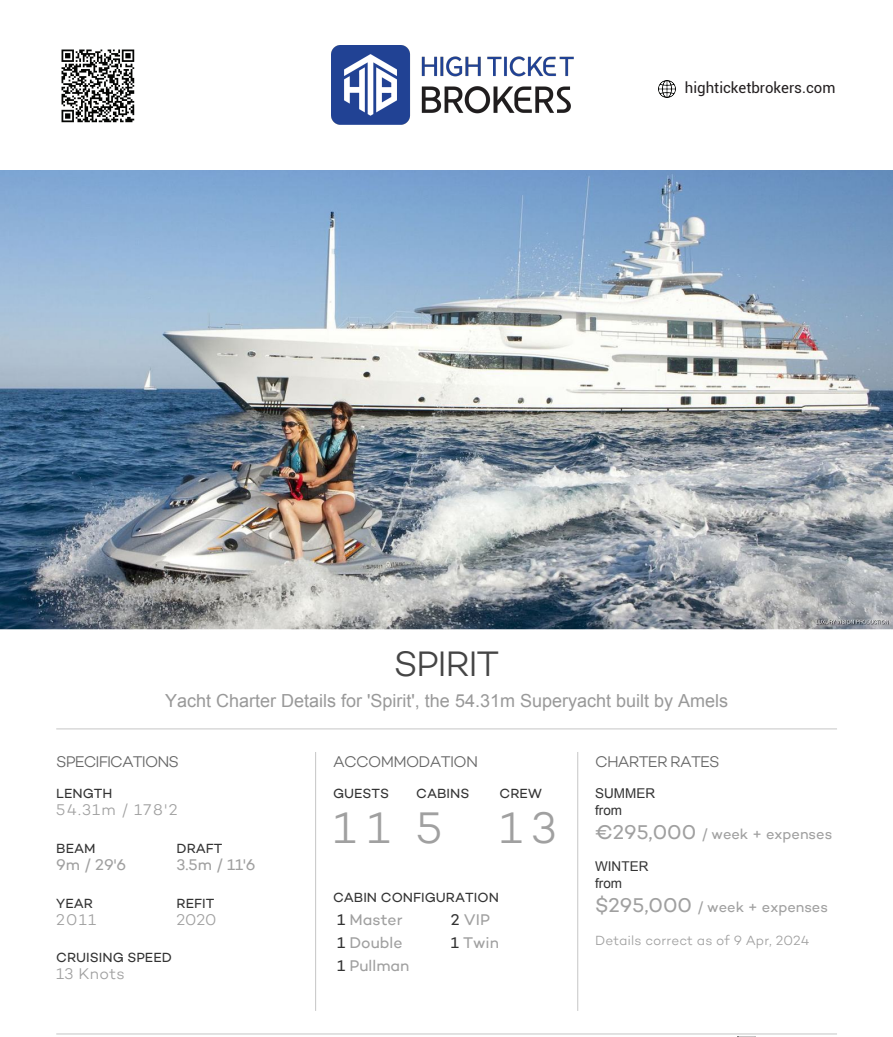
<style>
.page{position:relative;width:893px;height:1037px;background:#fff}
.page>*{position:absolute;margin:0;border:0;box-sizing:border-box;transform-origin:0 0}
.t1{font:300 45px "Campton";color:#a0a0a0}
.t2{font:300 36px "Campton";letter-spacing:-.04em;color:#454545}
.t3{font:18px "Arial";color:#999}
.t4{font:15.75px "Campton";color:#a0a0a0}
.t5{font:300 15.75px "Campton";letter-spacing:-.05em;color:#666}
.t6{font:300 15.75px "Campton";letter-spacing:.05em;color:#a0a0a0}
.t7{font:15px "Roboto";color:#231f20}
.t8{font:14.7px "Campton";color:#a0a0a0}
.t9{font:13.5px "Campton";color:#333}
.t10{font:300 13.5px "Campton";letter-spacing:.005em;color:#a0a0a0}
.t11{font:13.5px/17.1px "Arial";color:#333}
.s1{color:#333}
.s2{font-size:20.25px}
</style>
<div class="page">
<img style="left:0;top:170px;width:893px;height:459px">
<svg style="left:56px;top:728px;width:781px;height:1px"></svg>
<svg style="left:315px;top:752px;width:1px;height:258px"></svg>
<svg style="left:577px;top:752px;width:1px;height:258px"></svg>
<svg style="left:56px;top:1033px;width:781px;height:4px"></svg>
<img style="left:331px;top:45px;width:242px;height:79px">
<img style="left:659px;top:80px;width:17px;height:18px">
<img style="left:61px;top:49px;width:74px;height:74px">
<p class="t7" style="left:685px;top:78px;width:152px">highticketbrokers.com</p>
<h2 class="t2" style="left:394px;top:641px;width:107px">SPIRIT</h2>
<h3 class="t3" style="left:165px;top:688px;width:564px">Yacht Charter Details for 'Spirit', the 54.31m Superyacht built by Amels</h3>
<p class="t5" style="left:56px;top:751px;width:124px">SPECIFICATIONS</p>
<p class="t9" style="left:56px;top:784px;width:58px">LENGTH</p>
<p class="t6" style="left:56px;top:799px;width:123px">54.31m / 178'2</p>
<p class="t9" style="left:56px;top:839px;width:41px">BEAM</p>
<p class="t9" style="left:177px;top:839px;width:47px">DRAFT</p>
<p class="t4" style="left:56px;top:854px;width:72px">9m / 29'6</p>
<p class="t4" style="left:177px;top:854px;width:81px">3.5m / 11'6</p>
<p class="t9" style="left:56px;top:894px;width:38px">YEAR</p>
<p class="t9" style="left:177px;top:894px;width:39px">REFIT</p>
<p class="t6" style="left:56px;top:909px;width:41px">2011</p>
<p class="t6" style="left:177px;top:909px;width:41px">2020</p>
<p class="t9" style="left:56px;top:949px;width:117px">CRUISING SPEED</p>
<p class="t6" style="left:56px;top:964px;width:70px">13 Knots</p>
<p class="t5" style="left:333px;top:751px;width:147px">ACCOMMODATION</p>
<p class="t9" style="left:333px;top:784px;width:58px">GUESTS</p>
<p class="t9" style="left:416px;top:784px;width:55px">CABINS</p>
<p class="t9" style="left:500px;top:784px;width:44px">CREW</p>
<h1 class="t1" style="left:333px;top:799px;width:111px">11 5</h1>
<h1 class="t1" style="left:500px;top:799px;width:58px">13</h1>
<p class="t9" style="left:333px;top:889px;width:167px">CABIN CONFIGURATION</p>
<p class="t4" style="left:337px;top:909px;width:67px"><span class="s1">1</span> Master</p>
<p class="t4" style="left:451px;top:909px;width:41px"><span class="s1">2</span> VIP</p>
<p class="t4" style="left:337px;top:932px;width:67px"><span class="s1">1</span> Double</p>
<p class="t4" style="left:451px;top:932px;width:50px"><span class="s1">1</span> Twin</p>
<p class="t4" style="left:337px;top:955px;width:74px"><span class="s1">1</span> Pullman</p>
<p class="t5" style="left:595px;top:751px;width:126px">CHARTER RATES</p>
<p class="t11" style="left:595px;top:784px;width:61px">SUMMER from</p>
<p class="t8" style="left:595px;top:824px;width:239px"><span class="s2">€295,000</span> / week + expenses</p>
<p class="t11" style="left:595px;top:857px;width:55px">WINTER from</p>
<p class="t8" style="left:595px;top:897px;width:234px"><span class="s2">$295,000</span> / week + expenses</p>
<p class="t10" style="left:595px;top:931px;width:216px">Details correct as of 9 Apr, 2024</p>
</div>
